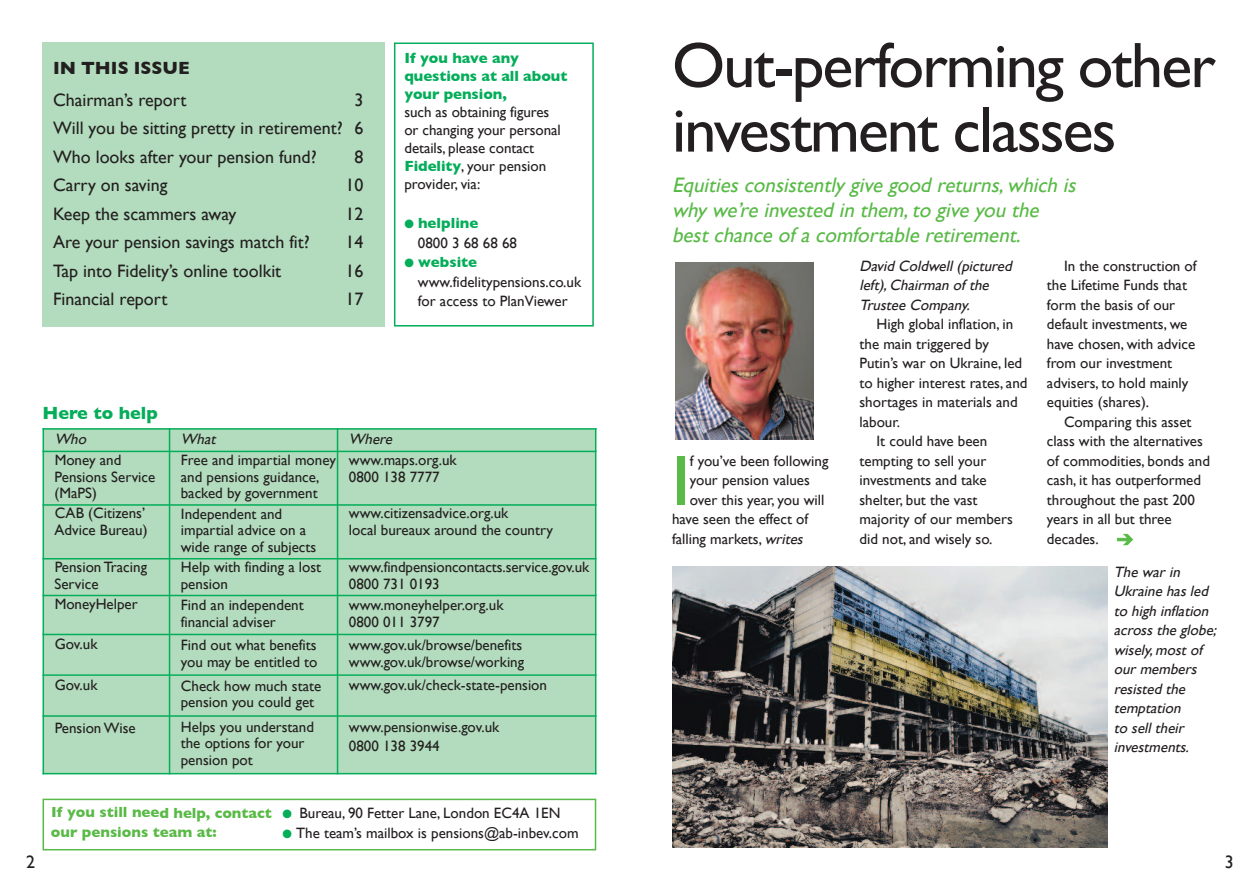
<style>
.page{position:relative;width:1259px;height:893px;background:#fff}
.page>*{position:absolute;margin:0;border:0;box-sizing:border-box;transform-origin:0 0}
.t1{font:71.7px "Gill Sans";color:#59ba47}
.t2{font:64.5px/64.5px "Gill Sans";letter-spacing:-.03em;color:#231f20}
.t3{font:italic 21px/25.2px "Gill Sans";letter-spacing:-.01em;color:#59ba47}
.t4{font:18px/28.5px "Gill Sans";color:#231f20;text-align:justify}
.t5{font:700 18px "Gill Sans";color:#231f20}
.t6{font:700 18px "Gill Sans";color:#03ad59}
.t7{font:15px/16.5px "Gill Sans";color:#231f20}
.t8{font:italic 15px/19.5px "Gill Sans";color:#231f20}
.t9{font:700 15px/19.4px "Gill Sans";letter-spacing:-.005em;color:#59ba47}
.t10{font:700 15px/18px "Gill Sans";letter-spacing:-.005em;color:#03ad59}
.s1{font-weight:700;color:#03ad59}
.s2{color:#03ad59}
.s3{font-style:italic}
</style>
<div class="page">
<div style="left:43px;top:43px;width:341px;height:284px;background:#b2dcbd"></div>
<div style="left:394px;top:43px;width:200px;height:283px;border:2px solid #03ad59"></div>
<div style="left:44px;top:430px;width:125px;height:21px;background:#b2dcbd"></div>
<div style="left:170px;top:430px;width:167px;height:21px;background:#b2dcbd"></div>
<div style="left:338px;top:430px;width:257px;height:21px;background:#b2dcbd"></div>
<div style="left:44px;top:452px;width:125px;height:52px;background:#b2dcbd"></div>
<div style="left:170px;top:452px;width:167px;height:52px;background:#b2dcbd"></div>
<div style="left:338px;top:452px;width:257px;height:52px;background:#b2dcbd"></div>
<div style="left:44px;top:506px;width:125px;height:52px;background:#b2dcbd"></div>
<div style="left:170px;top:506px;width:167px;height:52px;background:#b2dcbd"></div>
<div style="left:338px;top:506px;width:257px;height:52px;background:#b2dcbd"></div>
<div style="left:44px;top:559px;width:125px;height:36px;background:#b2dcbd"></div>
<div style="left:170px;top:559px;width:167px;height:36px;background:#b2dcbd"></div>
<div style="left:338px;top:559px;width:257px;height:36px;background:#b2dcbd"></div>
<div style="left:44px;top:596px;width:125px;height:38px;background:#b2dcbd"></div>
<div style="left:170px;top:596px;width:167px;height:38px;background:#b2dcbd"></div>
<div style="left:338px;top:596px;width:257px;height:38px;background:#b2dcbd"></div>
<div style="left:44px;top:635px;width:125px;height:39px;background:#b2dcbd"></div>
<div style="left:170px;top:635px;width:167px;height:39px;background:#b2dcbd"></div>
<div style="left:338px;top:635px;width:257px;height:39px;background:#b2dcbd"></div>
<div style="left:44px;top:676px;width:125px;height:39px;background:#b2dcbd"></div>
<div style="left:170px;top:676px;width:167px;height:39px;background:#b2dcbd"></div>
<div style="left:338px;top:676px;width:257px;height:39px;background:#b2dcbd"></div>
<div style="left:44px;top:717px;width:125px;height:56px;background:#b2dcbd"></div>
<div style="left:170px;top:717px;width:167px;height:56px;background:#b2dcbd"></div>
<div style="left:338px;top:717px;width:257px;height:56px;background:#b2dcbd"></div>
<hr style="left:43px;top:428px;width:1px;height:346px;background:#03ad59">
<hr style="left:169px;top:428px;width:1px;height:346px;background:#03ad59">
<hr style="left:337px;top:428px;width:1px;height:346px;background:#03ad59">
<hr style="left:595px;top:428px;width:1px;height:346px;background:#03ad59">
<hr style="left:43px;top:428px;width:553px;height:2px;background:#03ad59">
<hr style="left:43px;top:451px;width:553px;height:1px;background:#03ad59">
<hr style="left:43px;top:504px;width:553px;height:2px;background:#03ad59">
<hr style="left:43px;top:558px;width:553px;height:1px;background:#03ad59">
<hr style="left:43px;top:595px;width:553px;height:1px;background:#03ad59">
<hr style="left:43px;top:634px;width:553px;height:1px;background:#03ad59">
<hr style="left:43px;top:674px;width:553px;height:2px;background:#03ad59">
<hr style="left:43px;top:715px;width:553px;height:2px;background:#03ad59">
<hr style="left:43px;top:773px;width:553px;height:1px;background:#03ad59">
<div style="left:43px;top:799px;width:553px;height:51px;border:2px solid #59ba47"></div>
<img style="left:675px;top:262px;width:138px;height:177px">
<img style="left:672px;top:566px;width:435px;height:282px">
<p class="t5" style="left:53px;top:58px;width:138px">IN THIS ISSUE</p>
<p class="t4" style="left:53px;top:86px;width:135px">Chairman’s report</p>
<p class="t4" style="left:53px;top:86px;width:312px;text-indent:301px">3<br>Will you be sitting pretty in retirement? 6<br>Who looks after your pension fund?</p>
<p class="t4" style="left:354px;top:143px;width:10px">8</p>
<p class="t4" style="left:53px;top:171px;width:116px">Carry on saving</p>
<p class="t4" style="left:345px;top:171px;width:19px">10</p>
<p class="t4" style="left:53px;top:200px;width:185px">Keep the scammers away</p>
<p class="t4" style="left:345px;top:200px;width:19px">12</p>
<p class="t4" style="left:53px;top:228px;width:258px">Are your pension savings match fit?</p>
<p class="t4" style="left:345px;top:228px;width:19px">14</p>
<p class="t4" style="left:53px;top:257px;width:230px">Tap into Fidelity’s online toolkit</p>
<p class="t4" style="left:345px;top:257px;width:19px">16</p>
<p class="t4" style="left:53px;top:285px;width:116px">Financial report</p>
<p class="t4" style="left:345px;top:285px;width:19px">17</p>
<p class="t6" style="left:43px;top:402px;width:117px">Here to help</p>
<p class="t10" style="left:404px;top:49px;width:164px">If you have any questions at all about your pension,</p>
<p class="t7" style="left:404px;top:103px;width:158px;line-height:18px">such as obtaining figures or changing your personal details, please contact<br><span class="s1">Fidelity</span>, your pension provider, via:</p>
<p class="t7" style="left:418px;top:213px;width:101px;line-height:19.5px;text-indent:-14px"><span class="s2">●</span> <span class="s1">helpline<br></span>0800 3 68 68 68</p>
<p class="t7" style="left:418px;top:252px;width:165px;line-height:19.5px;text-indent:-13px"><span class="s2">●</span> <span class="s1">website </span>www.fidelitypensions.co.uk for access to PlanViewer</p>
<p class="t8" style="left:55px;top:429px;width:36px">Who</p>
<p class="t8" style="left:181px;top:429px;width:39px">What</p>
<p class="t8" style="left:349px;top:429px;width:48px">Where</p>
<p class="t7" style="left:55px;top:452px;width:102px">Money and<br>Pensions Service (MaPS)</p>
<p class="t7" style="left:181px;top:452px;width:157px">Free and impartial money and pensions guidance, backed by government</p>
<p class="t7" style="left:349px;top:452px;width:109px">www.maps.org.uk<br>0800 138 7777</p>
<p class="t7" style="left:55px;top:505px;width:94px">CAB (Citizens’<br>Advice Bureau)</p>
<p class="t7" style="left:181px;top:505px;width:137px">Independent and impartial advice on a wide range of subjects</p>
<p class="t7" style="left:349px;top:505px;width:206px">www.citizensadvice.org.uk<br>local bureaux around the country</p>
<p class="t7" style="left:55px;top:559px;width:94px">Pension Tracing<br>Service</p>
<p class="t7" style="left:181px;top:559px;width:142px">Help with finding a lost pension</p>
<p class="t7" style="left:349px;top:559px;width:242px">www.findpensioncontacts.service.gov.uk<br>0800 731 0193</p>
<p class="t7" style="left:55px;top:596px;width:85px">MoneyHelper</p>
<p class="t7" style="left:181px;top:597px;width:124px">Find an independent financial adviser</p>
<p class="t7" style="left:349px;top:597px;width:156px">www.moneyhelper.org.uk<br>0800 011 3797</p>
<p class="t7" style="left:55px;top:636px;width:44px">Gov.uk</p>
<p class="t7" style="left:181px;top:637px;width:138px">Find out what benefits you may be entitled to</p>
<p class="t7" style="left:349px;top:637px;width:177px">www.gov.uk/browse/benefits www.gov.uk/browse/working</p>
<p class="t7" style="left:55px;top:677px;width:44px">Gov.uk</p>
<p class="t7" style="left:181px;top:677px;width:142px">Check how much state pension you could get</p>
<p class="t7" style="left:349px;top:677px;width:200px">www.gov.uk/check-state-pension</p>
<p class="t7" style="left:55px;top:719px;width:82px">PensionWise</p>
<p class="t7" style="left:181px;top:718px;width:135px">Helps you understand the options for your pension pot</p>
<p class="t7" style="left:349px;top:717px;width:152px;line-height:19.5px">www.pensionwise.gov.uk<br>0800 138 3944</p>
<p class="t9" style="left:51px;top:803px;width:222px">If you still need help, contact our pensions team at:</p>
<p class="t7" style="left:282px;top:805px;width:279px"><span class="s2">●</span> Bureau, 90 Fetter Lane, London EC4A 1EN</p>
<p class="t7" style="left:282px;top:824px;width:298px"><span class="s2">●</span> The team’s mailbox is pensions@ab-inbev.com</p>
<h2 class="t2" style="left:672px;top:33px;width:545px">Out-performing other investment classes</h2>
<h3 class="t3" style="left:672px;top:172px;width:409px">Equities consistently give good returns, which is why we’re invested in them, to give you the best chance of a comfortable retirement.</h3>
<h1 class="t1" style="left:672px;top:439px;width:19px">I</h1>
<p class="t7" style="left:690px;top:452px;width:140px">f you’ve been following</p>
<p class="t7" style="left:690px;top:472px;width:122px">your pension values</p>
<p class="t7" style="left:690px;top:491px;width:136px">over this year, you will</p>
<p class="t7" style="left:672px;top:511px;width:138px">have seen the effect of</p>
<p class="t7" style="left:672px;top:530px;width:135px">falling markets, <span class="s3">writes</span></p>
<p class="t8" style="left:859px;top:256px;width:157px">David Coldwell (pictured left), Chairman of the<br>Trustee Company.</p>
<p class="t7" style="left:876px;top:316px;width:138px">High global inflation, in</p>
<p class="t7" style="left:859px;top:335px;width:131px">the main triggered by</p>
<p class="t7" style="left:859px;top:355px;width:164px">Putin’s war on Ukraine, led</p>
<p class="t7" style="left:859px;top:374px;width:169px">to higher interest rates, and</p>
<p class="t7" style="left:859px;top:394px;width:160px">shortages in materials and</p>
<p class="t7" style="left:859px;top:413px;width:42px">labour.</p>
<p class="t7" style="left:876px;top:433px;width:112px">It could have been</p>
<p class="t7" style="left:859px;top:452px;width:128px">tempting to sell your</p>
<p class="t7" style="left:859px;top:472px;width:129px">investments and take</p>
<p class="t7" style="left:859px;top:491px;width:120px">shelter, but the vast</p>
<p class="t7" style="left:859px;top:511px;width:155px">majority of our members</p>
<p class="t7" style="left:859px;top:530px;width:134px">did not, and wisely so.</p>
<p class="t7" style="left:1047px;top:256px;width:151px;line-height:19.5px;text-indent:17px">In the construction of the Lifetime Funds that form the basis of our default investments, we have chosen, with advice from our investment advisers, to hold mainly equities (shares).</p>
<p class="t7" style="left:1047px;top:412px;width:164px;line-height:19.5px;text-indent:17px">Comparing this asset class with the alternatives of commodities, bonds and cash, it has outperformed throughout the past 200 years in all but three decades.</p>
<p class="t8" style="left:1113px;top:562px;width:107px">The war in<br>Ukraine has led to high inflation across the globe; wisely, most of our members resisted the temptation<br>to sell their investments.</p>
<p class="t4" style="left:26px;top:847px;width:10px">2</p>
<p class="t4" style="left:1224px;top:847px;width:10px">3</p>
</div>
